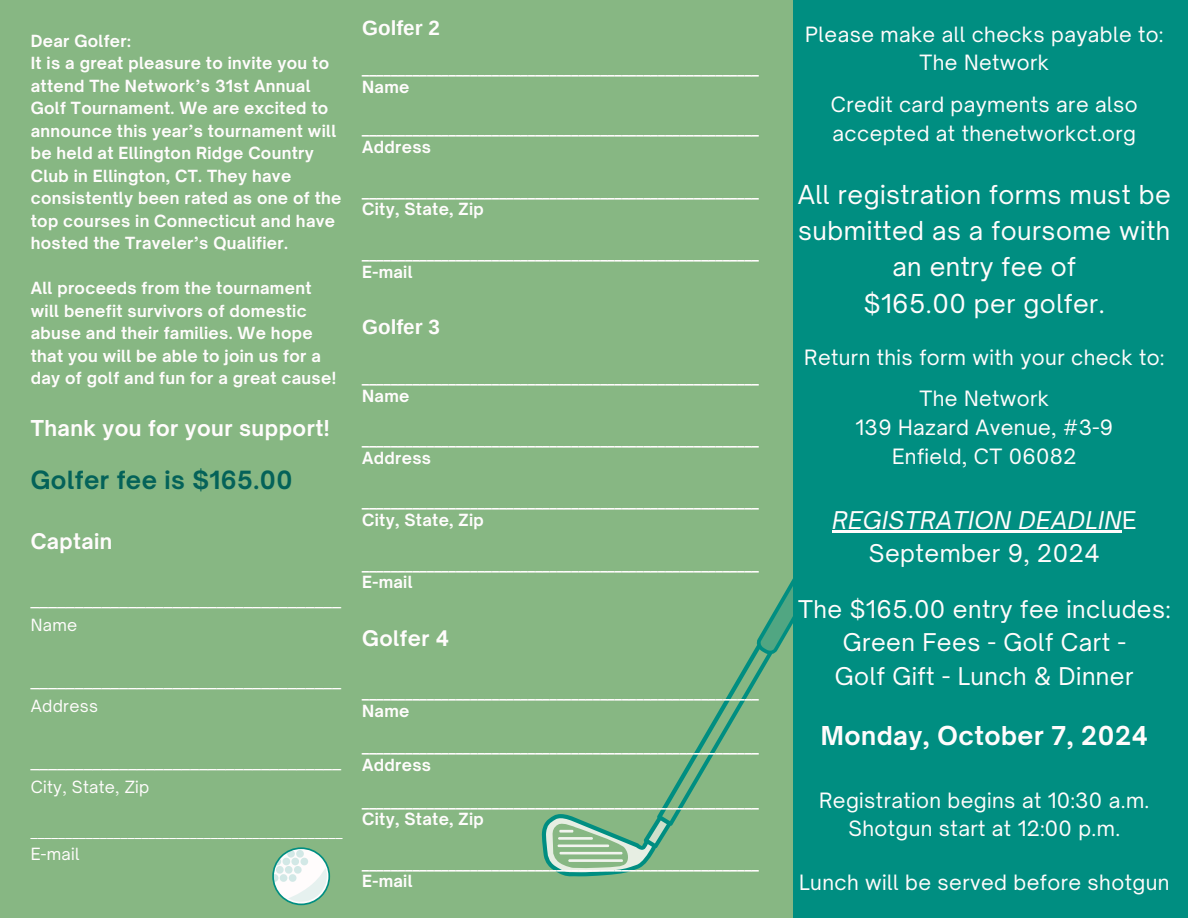
<style>
.page{position:relative;width:1188px;height:918px;background:#87b783}
.page>*{position:absolute;margin:0;border:0;box-sizing:border-box;transform-origin:0 0}
.t1{font:25.05px/36.2px "Open Sauce One";letter-spacing:.02em;color:#fffcfc;text-align:center}
.t2{font:700 24.9px "Open Sauce One";letter-spacing:.02em;color:#fffcfc}
.t3{font:700 24px "Open Sauce One";letter-spacing:.02em;color:#046259}
.t4{font:23.4px/33.2px "Open Sauce One";letter-spacing:.02em;color:#fffcfc;text-align:center}
.t5{font:italic 23.4px "Open Sauce One";letter-spacing:.02em;color:#fffcfc}
.t6{font:700 21px "Open Sauce One";letter-spacing:.02em;color:#fffcfc}
.t7{font:20.55px "Open Sauce One";color:#fffcfc}
.t8{font:700 20.55px "Open Sauce One";letter-spacing:.02em;color:#fffcfc}
.t9{font:700 20.55px "Arimo";color:#fffcfc}
.t10{font:20.25px/28.7px "Open Sauce One";letter-spacing:.02em;color:#fffcfc;text-align:center}
.t11{font:20.1px/28.7px "Open Sauce One";letter-spacing:.02em;color:#fffcfc;text-align:center}
.t12{font:700 16.05px/22.5px "Open Sauce One";letter-spacing:.02em;color:#fffcfc}
.t13{font:16.05px "Open Sauce One";letter-spacing:.02em;color:#fffcfc}
.s1{font-style:normal}
</style>
<div class="page">
<svg style="left:542px;top:578px;width:251px;height:298px"></svg>
<div style="left:793px;top:0;width:395px;height:918px;background:#008e81"></div>
<svg style="left:272px;top:847px;width:58px;height:58px"></svg>
<hr style="left:832px;top:531px;width:290px;height:2px;background:#fffcfc">
<h5 class="t12" style="left:31px;top:30px;width:312px">Dear Golfer:<br>It is a great pleasure to invite you to attend The Network’s 31st Annual<br>Golf Tournament. We are excited to announce this year’s tournament will be held at Ellington Ridge Country<br>Club in Ellington, CT. They have consistently been rated as one of the top courses in Connecticut and have hosted the Traveler’s Qualifier.</h5>
<h5 class="t12" style="left:31px;top:277px;width:307px">All proceeds from the tournament will benefit survivors of domestic abuse and their families. We hope that you will be able to join us for a day of golf and fun for a great cause!</h5>
<h3 class="t6" style="left:31px;top:415px;width:300px">Thank you for your support!</h3>
<h1 class="t3" style="left:31px;top:465px;width:263px">Golfer fee is $165.00</h1>
<h3 class="t8" style="left:31px;top:528px;width:83px">Captain</h3>
<h4 class="t7" style="left:31px;top:587px;width:312px">___________________________________</h4>
<h4 class="t13" style="left:31px;top:615px;width:48px">Name</h4>
<h4 class="t7" style="left:31px;top:668px;width:312px">___________________________________</h4>
<h4 class="t13" style="left:31px;top:696px;width:69px">Address</h4>
<h4 class="t7" style="left:31px;top:749px;width:312px">___________________________________</h4>
<h4 class="t13" style="left:31px;top:777px;width:120px">City, State, Zip</h4>
<p class="t13" style="left:31px;top:822px;width:313px">_____________________________________________</p>
<p class="t13" style="left:31px;top:844px;width:50px">E-mail</p>
<p class="t9" style="left:362px;top:16px;width:79px">Golfer 2</p>
<h4 class="t12" style="left:362px;top:60px;width:398px;line-height:17.7px">_______________________________________________________<br>Name</h4>
<h4 class="t12" style="left:362px;top:120px;width:398px;line-height:17.7px">_______________________________________________________<br>Address</h4>
<h4 class="t12" style="left:362px;top:183px;width:398px;line-height:17.7px">_______________________________________________________<br>City, State, Zip</h4>
<h2 class="t12" style="left:362px;top:245px;width:398px;line-height:17.7px">_______________________________________________________<br>E-mail</h2>
<h4 class="t9" style="left:362px;top:315px;width:79px">Golfer 3</h4>
<h2 class="t12" style="left:362px;top:369px;width:398px;line-height:17.7px">_______________________________________________________<br>Name</h2>
<h2 class="t12" style="left:362px;top:431px;width:398px;line-height:17.7px">_______________________________________________________<br>Address</h2>
<h1 class="t12" style="left:362px;top:493px;width:398px;line-height:17.7px">_______________________________________________________<br>City, State, Zip</h1>
<h4 class="t12" style="left:362px;top:556px;width:398px;line-height:17.7px">_______________________________________________________<br>E-mail</h4>
<h4 class="t8" style="left:362px;top:625px;width:88px">Golfer 4</h4>
<h3 class="t12" style="left:362px;top:684px;width:398px;line-height:17.7px">_______________________________________________________<br>Name</h3>
<h5 class="t12" style="left:362px;top:738px;width:398px;line-height:17.7px">_______________________________________________________<br>Address</h5>
<h5 class="t12" style="left:362px;top:793px;width:398px;line-height:17.7px">_______________________________________________________<br>City, State, Zip</h5>
<h5 class="t12" style="left:362px;top:855px;width:398px;line-height:17.7px">_______________________________________________________<br>E-mail</h5>
<h5 class="t11" style="left:805px;top:20px;width:360px">Please make all checks payable to:<br>The Network</h5>
<h3 class="t11" style="left:831px;top:90px;width:308px;text-align:left">Credit card payments are also accepted at thenetworkct.org</h3>
<h5 class="t1" style="left:798px;top:176px;width:375px">All registration forms must be submitted as a foursome with an entry fee of<br>$165.00 per golfer.</h5>
<h5 class="t10" style="left:804px;top:343px;width:362px">Return this form with your check to:</h5>
<h5 class="t10" style="left:856px;top:384px;width:259px">The Network<br>139 Hazard Avenue, #3-9</h5>
<h5 class="t10" style="left:892px;top:441px;width:186px">Enfield, CT 06082</h5>
<h5 class="t5" style="left:832px;top:506px;width:306px">REGISTRATION DEADLIN<span class="s1">E</span></h5>
<h3 class="t4" style="left:869px;top:537px;width:232px">September 9, 2024</h3>
<h3 class="t4" style="left:798px;top:593px;width:374px">The $165.00 entry fee includes:<br>Green Fees - Golf Cart -</h3>
<h5 class="t4" style="left:835px;top:659px;width:300px">Golf Gift - Lunch &amp; Dinner</h5>
<h5 class="t2" style="left:821px;top:720px;width:329px">Monday, October 7, 2024</h5>
<h5 class="t10" style="left:819px;top:786px;width:332px">Registration begins at 10:30 a.m.</h5>
<h5 class="t10" style="left:848px;top:814px;width:273px">Shotgun start at 12:00 p.m.</h5>
<h5 class="t10" style="left:799px;top:868px;width:372px">Lunch will be served before shotgun</h5>
</div>
